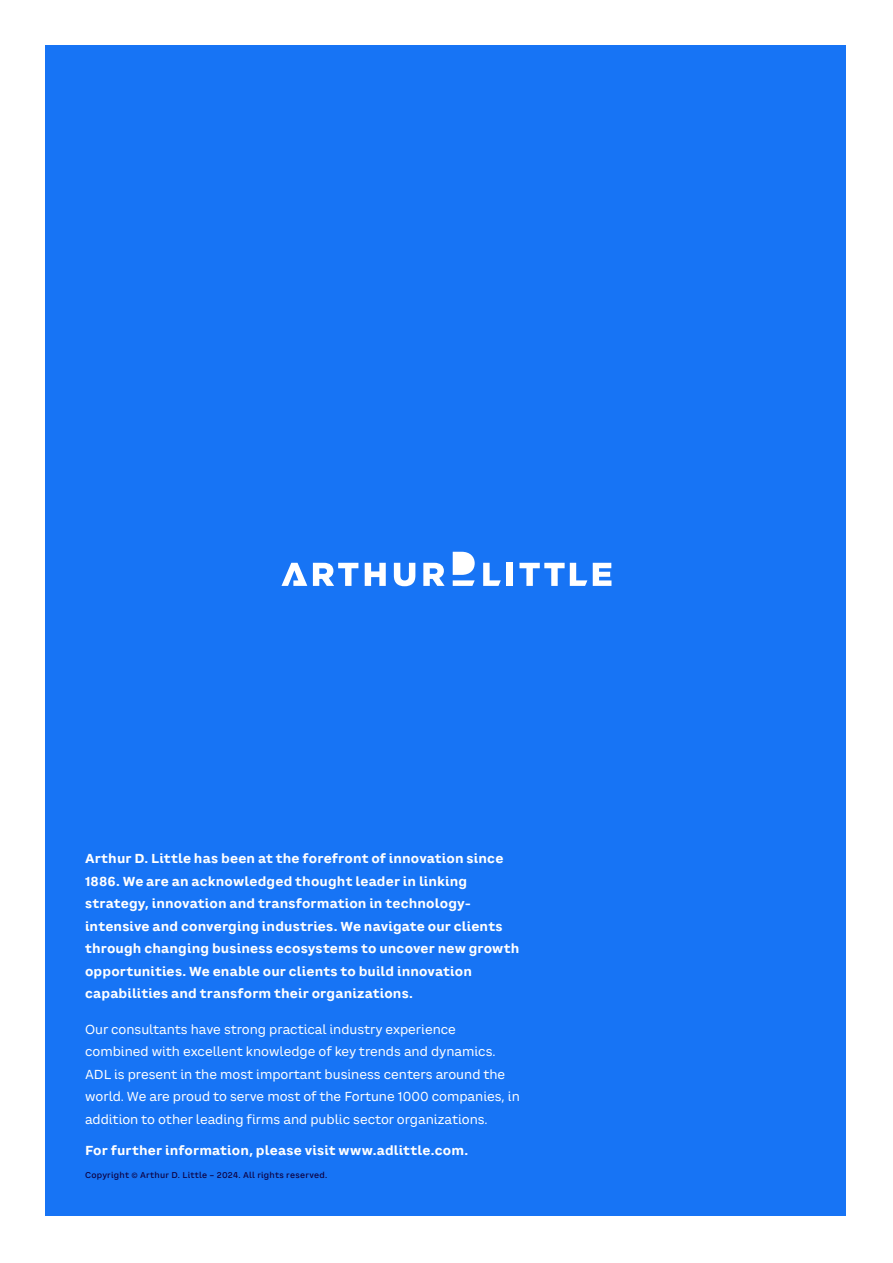
<style>
.page{position:relative;width:893px;height:1263px;background:#fff}
.page>*{position:absolute;margin:0;border:0;box-sizing:border-box;transform-origin:0 0}
.t1{font:700 12.75px/22.5px "CA Saygon Text";letter-spacing:.01em;color:#fff}
.t2{font:12.75px/22.5px "CA Saygon Text";color:#fff}
.t3{font:500 8.25px "CA Saygon Text";letter-spacing:.025em;color:#0d003f}
</style>
<div class="page">
<div style="left:45px;top:45px;width:801px;height:1171px;background:#1774f5"></div>
<svg style="left:365px;top:563px;width:21px;height:23px"></svg>
<svg style="left:394px;top:563px;width:21px;height:23px"></svg>
<svg style="left:423px;top:563px;width:22px;height:23px"></svg>
<svg style="left:281px;top:563px;width:26px;height:23px"></svg>
<svg style="left:313px;top:563px;width:45px;height:23px"></svg>
<div style="left:506px;top:563px;width:7px;height:23px;background:#fff"></div>
<svg style="left:593px;top:563px;width:18px;height:23px"></svg>
<svg style="left:483px;top:563px;width:18px;height:23px"></svg>
<svg style="left:453px;top:552px;width:22px;height:34px"></svg>
<svg style="left:519px;top:563px;width:68px;height:23px"></svg>
<p class="t1" style="left:85px;top:847px;width:436px">Arthur D. Little has been at the forefront of innovation since 1886. We are an acknowledged thought leader in linking strategy, innovation and transformation in technology&shy;intensive and converging industries. We navigate our clients through changing business ecosystems to uncover new growth opportunities. We enable our clients to build innovation capabilities and transform their organizations.</p>
<p class="t2" style="left:85px;top:1018px;width:436px">Our consultants have strong practical industry experience combined with excellent knowledge of key trends and dynamics.<br>ADL is present in the most important business centers around the world. We are proud to serve most of the Fortune 1000 companies, in addition to other leading firms and public sector organizations.</p>
<p class="t1" style="left:85px;top:1139px;width:385px">For further information, please visit www.adlittle.com.</p>
<p class="t3" style="left:85px;top:1169px;width:244px">Copyright © Arthur D. Little – 2024. All rights reserved.</p>
</div>
